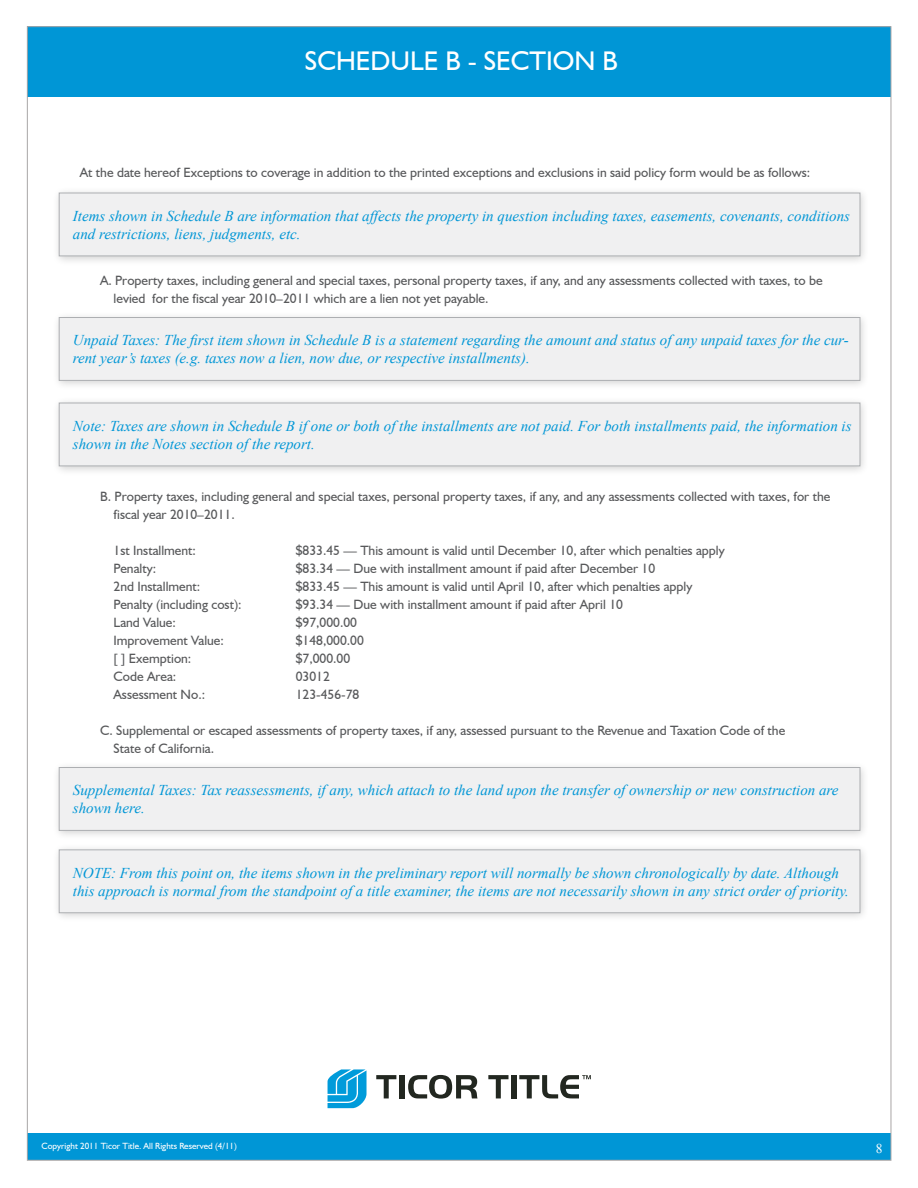
<style>
.page{position:relative;width:918px;height:1188px;background:#fff}
.page>*{position:absolute;margin:0;border:0;box-sizing:border-box;transform-origin:0 0}
.t1{font:27px "Humanist 521 BT";color:#fff}
.t2{font:italic 15px/18px "Times New Roman";color:#0096d6}
.t3{font:13.5px/18px "Humanist 521 BT";color:#58595b}
.t4{font:13.5px "Times New Roman";color:#fff}
.t5{font:9px "Humanist 521 BT";color:#fff}
</style>
<div class="page">
<div style="left:27px;top:27px;width:864px;height:70px;background:#0096d6"></div>
<div style="left:27px;top:1133px;width:864px;height:27px;background:#0096d6"></div>
<svg style="left:328px;top:1069px;width:39px;height:39px"></svg>
<svg style="left:376px;top:1075px;width:20px;height:23px"></svg>
<div style="left:399px;top:1075px;width:5px;height:23px;background:#222720"></div>
<svg style="left:408px;top:1075px;width:70px;height:24px"></svg>
<svg style="left:488px;top:1075px;width:21px;height:23px"></svg>
<div style="left:511px;top:1075px;width:5px;height:23px;background:#222720"></div>
<svg style="left:519px;top:1075px;width:72px;height:23px"></svg>
<div style="left:52px;top:186px;width:817px;height:80px;background:#000;opacity:.18"></div>
<div style="left:59px;top:193px;width:801px;height:63px;background:#f0f0f1"></div>
<div style="left:59px;top:193px;width:801px;height:63px;border:1px solid #adafb2"></div>
<div style="left:52px;top:311px;width:817px;height:80px;background:#000;opacity:.18"></div>
<div style="left:59px;top:318px;width:801px;height:62px;background:#f0f0f1"></div>
<div style="left:59px;top:317px;width:801px;height:64px;border:1px solid #adafb2"></div>
<div style="left:52px;top:396px;width:817px;height:80px;background:#000;opacity:.18"></div>
<div style="left:59px;top:403px;width:801px;height:63px;background:#f0f0f1"></div>
<div style="left:59px;top:403px;width:801px;height:63px;border:1px solid #adafb2"></div>
<div style="left:52px;top:761px;width:817px;height:80px;background:#000;opacity:.18"></div>
<div style="left:59px;top:768px;width:801px;height:62px;background:#f0f0f1"></div>
<div style="left:59px;top:767px;width:801px;height:64px;border:1px solid #adafb2"></div>
<div style="left:52px;top:843px;width:817px;height:80px;background:#000;opacity:.18"></div>
<div style="left:59px;top:850px;width:801px;height:63px;background:#f0f0f1"></div>
<div style="left:59px;top:850px;width:801px;height:63px;border:1px solid #adafb2"></div>
<h1 class="t1" style="left:305px;top:44px;width:32px">Sched</h1>
<h1 class="t1" style="left:391px;top:44px;width:110px">ule B - section</h1>
<h1 class="t1" style="left:602px;top:44px;width:17px">B</h1>
<p class="t3" style="left:80px;top:163px;width:732px">At the date hereof Exceptions to coverage in addition to the printed exceptions and exclusions in said policy form would be as follows:</p>
<p class="t2" style="left:73px;top:206px;width:779px">Items shown in Schedule B are information that affects the property in question including taxes, easements, covenants, conditions and restrictions, liens, judgments, etc.</p>
<p class="t3" style="left:114px;top:271px;width:711px;text-indent:-14px">A. Property taxes, including general and special taxes, personal property taxes, if any, and any assessments collected with taxes, to be levied for the fiscal year 2010–2011 which are a lien not yet payable.</p>
<p class="t2" style="left:73px;top:331px;width:777px">Unpaid Taxes: The first item shown in Schedule B is a statement regarding the amount and status of any unpaid taxes for the cur&shy;rent year’s taxes (e.g. taxes now a lien, now due, or respective installments).</p>
<p class="t2" style="left:73px;top:416px;width:780px">Note: Taxes are shown in Schedule B if one or both of the installments are not paid. For both installments paid, the information is shown in the Notes section of the report.</p>
<p class="t3" style="left:114px;top:487px;width:718px;text-indent:-14px">B. Property taxes, including general and special taxes, personal property taxes, if any, and any assessments collected with taxes, for the fiscal year 2010–2011.</p>
<p class="t3" style="left:114px;top:541px;width:84px">1st Installment:</p>
<p class="t3" style="left:296px;top:541px;width:430px">$833.45 — This amount is valid until December 10, after which penalties apply</p>
<p class="t3" style="left:114px;top:559px;width:44px">Penalty:</p>
<p class="t3" style="left:296px;top:559px;width:361px">$83.34 — Due with installment amount if paid after December 10</p>
<p class="t3" style="left:114px;top:577px;width:88px">2nd Installment:</p>
<p class="t3" style="left:296px;top:577px;width:398px">$833.45 — This amount is valid until April 10, after which penalties apply</p>
<p class="t3" style="left:114px;top:595px;width:130px">Penalty (including cost):</p>
<p class="t3" style="left:296px;top:595px;width:329px">$93.34 — Due with installment amount if paid after April 10</p>
<p class="t3" style="left:114px;top:613px;width:64px">Land Value:</p>
<p class="t3" style="left:296px;top:613px;width:63px">$97,000.00</p>
<p class="t3" style="left:114px;top:631px;width:112px">Improvement Value:</p>
<p class="t3" style="left:296px;top:631px;width:70px">$148,000.00</p>
<p class="t3" style="left:114px;top:649px;width:79px">[ ] Exemption:</p>
<p class="t3" style="left:296px;top:649px;width:56px">$7,000.00</p>
<p class="t3" style="left:114px;top:667px;width:64px">Code Area:</p>
<p class="t3" style="left:296px;top:667px;width:36px">03012</p>
<p class="t3" style="left:114px;top:685px;width:93px">Assessment No.:</p>
<p class="t3" style="left:296px;top:685px;width:65px">123-456-78</p>
<p class="t3" style="left:114px;top:721px;width:673px;text-indent:-14px">C. Supplemental or escaped assessments of property taxes, if any, assessed pursuant to the Revenue and Taxation Code of the<br>State of California.</p>
<p class="t2" style="left:73px;top:781px;width:767px">Supplemental Taxes: Tax reassessments, if any, which attach to the land upon the transfer of ownership or new construction are shown here.</p>
<p class="t2" style="left:73px;top:863px;width:778px">NOTE: From this point on, the items shown in the preliminary report will normally be shown chronologically by date. Although this approach is normal from the standpoint of a title examiner, the items are not necessarily shown in any strict order of priority.</p>
<p class="t5" style="left:42px;top:1141px;width:197px">Copyright 2011 Ticor Title. All Rights Reserved (4/11)</p>
<p class="t4" style="left:876px;top:1139px;width:8px">8</p>
</div>
